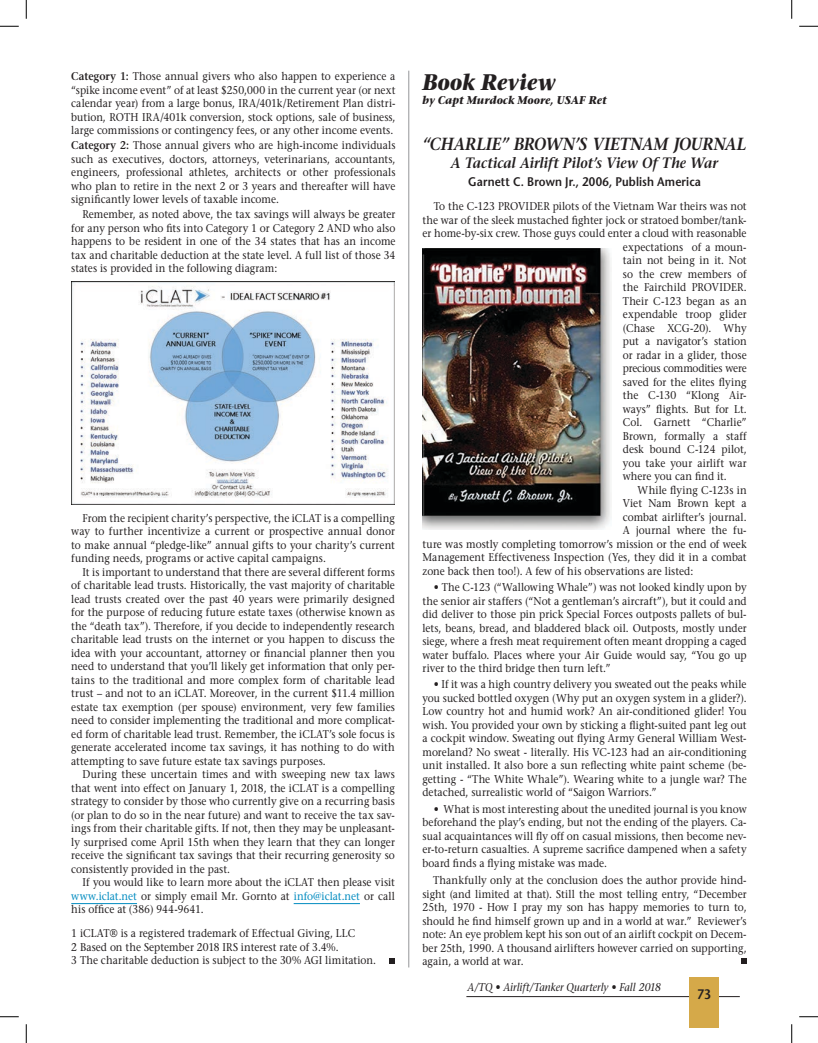
<style>
.page{position:relative;width:818px;height:1043px;background:#fff}
.page>*{position:absolute;margin:0;border:0;box-sizing:border-box;transform-origin:0 0}
.t1{font:italic 700 22.5px "Stone Serif";color:#231f20;scale:.9 1}
.t2{font:italic 600 17.5px "Stone Serif";letter-spacing:-.025em;color:#231f20;scale:.9 1}
.t3{font:italic 600 15px "Stone Serif";letter-spacing:-.005em;color:#231f20;scale:.9 1}
.t4{font:600 13.75px "Stone Sans";color:#231f20;scale:.9 1}
.t5{font:600 12.5px "Stone Sans";letter-spacing:.01em;color:#231f20;scale:.9 1}
.t6{font:11.25px/13.5px "Stone Serif";letter-spacing:.005em;color:#231f20;text-align:justify;scale:.9 1}
.t7{font:italic 11.25px "Stone Serif";color:#231f20;scale:.9 1}
.t8{font:italic 700 11.25px "Stone Serif";letter-spacing:.005em;color:#231f20;scale:.9 1}
.t9{font:11.25px "Stone Serif";letter-spacing:-.025em;color:#231f20;scale:.9 1}
.s1{font-weight:600}
.s2{color:#008bc0}
</style>
<div class="page">
<hr style="left:466px;top:996px;width:273px;height:1px;background:#231f20">
<div style="left:689px;top:977px;width:30px;height:51px;background:#d5a949"></div>
<img style="left:71px;top:281px;width:323px;height:223px">
<img style="left:423px;top:248px;width:188px;height:282px">
<hr style="left:408px;top:71px;width:1px;height:896px;background:#949698">
<svg style="left:389px;top:958px;width:6px;height:6px"></svg>
<svg style="left:741px;top:958px;width:5px;height:6px"></svg>
<hr style="left:71px;top:903px;width:66px;height:1px;background:#008bc0">
<hr style="left:293px;top:903px;width:67px;height:1px;background:#008bc0">
<svg style="left:0;top:25px;width:19px;height:2px"></svg>
<svg style="left:799px;top:25px;width:19px;height:2px"></svg>
<svg style="left:0;top:1016px;width:19px;height:1px"></svg>
<svg style="left:799px;top:1016px;width:19px;height:1px"></svg>
<svg style="left:25px;top:0;width:2px;height:19px"></svg>
<svg style="left:25px;top:1024px;width:2px;height:18px"></svg>
<svg style="left:791px;top:0;width:1px;height:19px"></svg>
<svg style="left:791px;top:1024px;width:1px;height:18px"></svg>
<p class="t6" style="left:71px;top:69px;width:362px"><span class="s1">Category 1:</span> Those annual givers who also happen to experience a “spike income event” of at least $250,000 in the current year (or next calendar year) from a large bonus, IRA/401k/Retirement Plan distri&shy;bution, ROTH IRA/401k conversion, stock options, sale of business, large commissions or contingency fees, or any other income events.</p>
<p class="t6" style="left:71px;top:138px;width:362px"><span class="s1">Category 2:</span> Those annual givers who are high-income individuals such as executives, doctors, attorneys, veterinarians, accountants, engineers, professional athletes, architects or other professionals who plan to retire in the next 2 or 3 years and thereafter will have significantly lower levels of taxable income.</p>
<p class="t6" style="left:71px;top:207px;width:362px;text-indent:11px">Remember, as noted above, the tax savings will always be greater for any person who fits into Category 1 or Category 2 AND who also happens to be resident in one of the 34 states that has an income tax and charitable deduction at the state level. A full list of those 34 states is provided in the following diagram:</p>
<p class="t6" style="left:71px;top:511px;width:361px;text-indent:11px">From the recipient charity’s perspective, the iCLAT is a compelling way to further incentivize a current or prospective annual donor to make annual “pledge-like” annual gifts to your charity’s current funding needs, programs or active capital campaigns.</p>
<p class="t6" style="left:71px;top:565px;width:361px;text-indent:11px">It is important to understand that there are several different forms of charitable lead trusts. Historically, the vast majority of charitable lead trusts created over the past 40 years were primarily designed for the purpose of reducing future estate taxes (otherwise known as the “death tax”). Therefore, if you decide to independently research charitable lead trusts on the internet or you happen to discuss the idea with your accountant, attorney or financial planner then you need to understand that you’ll likely get information that only per&shy;tains to the traditional and more complex form of charitable lead trust – and not to an iCLAT. Moreover, in the current $11.4 million estate tax exemption (per spouse) environment, very few families need to consider implementing the traditional and more complicat&shy;ed form of charitable lead trust. Remember, the iCLAT’s sole focus is generate accelerated income tax savings, it has nothing to do with attempting to save future estate tax savings purposes.</p>
<p class="t6" style="left:71px;top:767px;width:361px;text-indent:11px">During these uncertain times and with sweeping new tax laws that went into effect on January 1, 2018, the iCLAT is a compelling strategy to consider by those who currently give on a recurring basis (or plan to do so in the near future) and want to receive the tax sav&shy;ings from their charitable gifts. If not, then they may be unpleasant&shy;ly surprised come April 15th when they learn that they can longer receive the significant tax savings that their recurring generosity so consistently provided in the past.</p>
<p class="t6" style="left:71px;top:875px;width:361px;text-indent:11px">If you would like to learn more about the iCLAT then please visit <span class="s2">www.iclat.net</span> or simply email Mr. Gornto at <span class="s2">info@iclat.net</span> or call his office at (386) 944-9641.</p>
<p class="t6" style="left:71px;top:926px;width:340px;text-align:left">1 iCLAT® is a registered trademark of Effectual Giving, LLC<br>2 Based on the September 2018 IRS interest rate of 3.4%.<br>3 The charitable deduction is subject to the 30% AGI limitation.</p>
<h1 class="t1" style="left:422px;top:68px;width:149px">Book Review</h1>
<p class="t8" style="left:422px;top:93px;width:206px">by Capt Murdock Moore, USAF Ret</p>
<h2 class="t2" style="left:422px;top:133px;width:361px">“CHARLIE” BROWN’S VIETNAM JOURNAL</h2>
<h3 class="t3" style="left:451px;top:154px;width:298px">A Tactical Airlift Pilot’s View Of The War</h3>
<p class="t5" style="left:468px;top:173px;width:260px">Garnett C. Brown Jr., 2006, Publish America</p>
<p class="t6" style="left:433px;top:199px;width:349px">To the C-123 PROVIDER pilots of the Vietnam War theirs was not</p>
<p class="t6" style="left:422px;top:213px;width:362px">the war of the sleek mustached fighter jock or stratoed bomber/tank-</p>
<p class="t6" style="left:422px;top:226px;width:361px">er home-by-six crew. Those guys could enter a cloud with reasonable</p>
<p class="t6" style="left:623px;top:240px;width:139px">expectations of a moun-</p>
<p class="t6" style="left:623px;top:253px;width:139px">tain not being in it. Not</p>
<p class="t6" style="left:623px;top:267px;width:139px">so the crew members of</p>
<p class="t6" style="left:623px;top:280px;width:139px">the Fairchild PROVIDER.</p>
<p class="t6" style="left:623px;top:294px;width:139px">Their C-123 began as an</p>
<p class="t6" style="left:623px;top:307px;width:139px">expendable troop glider</p>
<p class="t6" style="left:623px;top:321px;width:139px">(Chase XCG-20). Why</p>
<p class="t6" style="left:623px;top:334px;width:139px">put a navigator’s station</p>
<p class="t6" style="left:623px;top:348px;width:139px">or radar in a glider, those</p>
<p class="t9" style="left:623px;top:361px;width:139px">precious commodities were</p>
<p class="t6" style="left:623px;top:375px;width:139px">saved for the elites flying</p>
<p class="t6" style="left:623px;top:388px;width:139px">the C-130 “Klong Air-</p>
<p class="t6" style="left:623px;top:402px;width:139px">ways” flights. But for Lt.</p>
<p class="t6" style="left:623px;top:415px;width:139px">Col. Garnett “Charlie”</p>
<p class="t6" style="left:623px;top:429px;width:139px">Brown, formally a staff</p>
<p class="t6" style="left:623px;top:442px;width:139px">desk bound C-124 pilot,</p>
<p class="t6" style="left:623px;top:456px;width:139px">you take your airlift war</p>
<p class="t6" style="left:623px;top:469px;width:117px">where you can find it.</p>
<p class="t6" style="left:637px;top:483px;width:123px">While flying C-123s in</p>
<p class="t6" style="left:623px;top:496px;width:139px">Viet Nam Brown kept a</p>
<p class="t6" style="left:623px;top:510px;width:139px">combat airlifter’s journal.</p>
<p class="t6" style="left:623px;top:523px;width:139px">A journal where the fu-</p>
<p class="t6" style="left:422px;top:537px;width:361px">ture was mostly completing tomorrow’s mission or the end of week</p>
<p class="t6" style="left:422px;top:550px;width:362px">Management Effectiveness Inspection (Yes, they did it in a combat</p>
<p class="t6" style="left:422px;top:564px;width:302px">zone back then too!). A few of his observations are listed:</p>
<p class="t6" style="left:422px;top:580px;width:362px;text-indent:11px">• The C-123 (“Wallowing Whale”) was not looked kindly upon by the senior air staffers (“Not a gentleman’s aircraft”), but it could and did deliver to those pin prick Special Forces outposts pallets of bul&shy;lets, beans, bread, and bladdered black oil. Outposts, mostly under siege, where a fresh meat requirement often meant dropping a caged water buffalo. Places where your Air Guide would say, “You go up river to the third bridge then turn left.”</p>
<p class="t6" style="left:422px;top:677px;width:362px;text-indent:11px">• If it was a high country delivery you sweated out the peaks while you sucked bottled oxygen (Why put an oxygen system in a glider?).<br>Low country hot and humid work? An air-conditioned glider! You wish. You provided your own by sticking a flight-suited pant leg out a cockpit window. Sweating out flying Army General William West&shy;moreland? No sweat - literally. His VC-123 had an air-conditioning unit installed. It also bore a sun reflecting white paint scheme (be&shy;getting - “The White Whale”). Wearing white to a jungle war? The detached, surrealistic world of “Saigon Warriors.”</p>
<p class="t6" style="left:422px;top:802px;width:362px;text-indent:11px">• What is most interesting about the unedited journal is you know beforehand the play’s ending, but not the ending of the players. Ca&shy;sual acquaintances will fly off on casual missions, then become nev&shy;er-to-return casualties. A supreme sacrifice dampened when a safety board finds a flying mistake was made.</p>
<p class="t6" style="left:422px;top:873px;width:362px;text-indent:11px">Thankfully only at the conclusion does the author provide hind&shy;sight (and limited at that). Still the most telling entry, “December 25th, 1970 - How I pray my son has happy memories to turn to, should he find himself grown up and in a world at war.” Reviewer’s note: An eye problem kept his son out of an airlift cockpit on Decem&shy;ber 25th, 1990. A thousand airlifters however carried on supporting, again, a world at war.</p>
<p class="t7" style="left:467px;top:979px;width:216px">A/TQ • Airlift/Tanker Quarterly • Fall 2018</p>
<p class="t4" style="left:697px;top:985px;width:17px">73</p>
</div>
